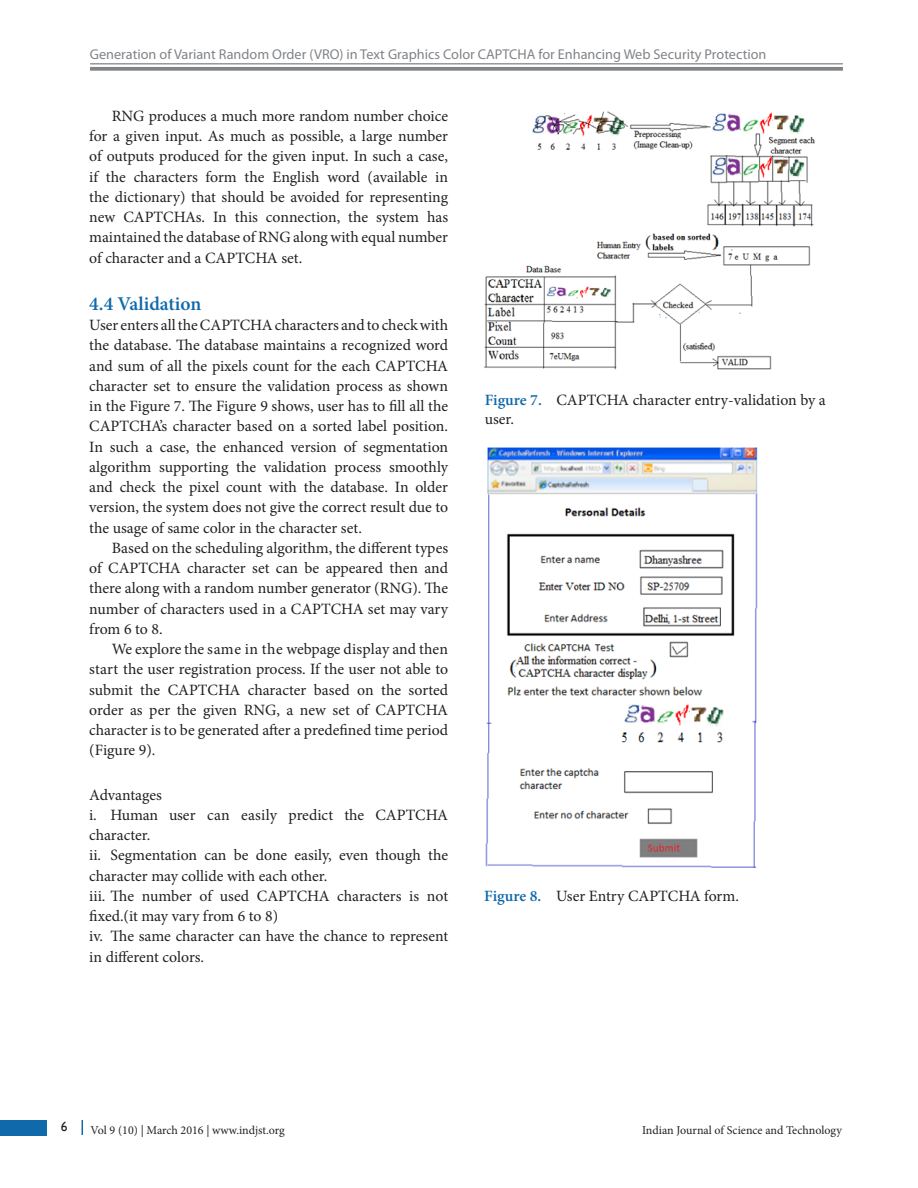
<style>
.page{position:relative;width:918px;height:1188px;background:#fff}
.page>*{position:absolute;margin:0;border:0;box-sizing:border-box;transform-origin:0 0}
.Body_SubHead1{font:600 19.5px "Minion Pro";color:#0f69ab}
.Body_Text{font:15.75px/20.2px "Minion Pro";color:#231f20}
.Body_Text_Ind_L{font:15.75px/20.2px "Minion Pro";color:#231f20;text-align:justify}
.Body_Text_Ind_F{font:15.75px/20.2px "Minion Pro";color:#231f20;text-align:justify}
.t1{font:14.25px "Myriad Pro";color:#818487}
.t2{font:13.5px "Gill Sans";color:#231f20}
.t3{font:12px "Minion Pro";letter-spacing:-.005em;color:#231f20}
.s1{font-weight:600;color:#0f69ab}
</style>
<div class="page">
<div style="left:0;top:1120px;width:47px;height:15px;background:#0f69ab"></div>
<svg style="left:82px;top:1120px;width:1px;height:15px"></svg>
<hr style="left:90px;top:63px;width:753px;height:1px;background:#818487">
<svg style="left:90px;top:67px;width:753px;height:4px;background:#8a8d90"></svg>
<img style="left:484px;top:111px;width:331px;height:259px">
<img style="left:485px;top:447px;width:273px;height:420px">
<p class="t1" style="left:90px;top:46px;width:678px">Generation of Variant Random Order (VRO) in Text Graphics Color CAPTCHA for Enhancing Web Security Protection</p>
<p class="Body_Text_Ind_L" style="left:89px;top:106px;width:360px;text-indent:23px">RNG produces a much more random number choice for a given input. As much as possible, a large number of outputs produced for the given input. In such a case, if the characters form the English word (available in the dictionary) that should be avoided for representing new CAPTCHAs. In this connection, the system has maintained the database of RNG along with equal number of character and a CAPTCHA set.</p>
<p class="Body_SubHead1" style="left:89px;top:290px;width:114px">4.4 Validation</p>
<p class="Body_Text" style="left:89px;top:315px;width:360px;text-align:justify">User enters all the CAPTCHA characters and to check with the database. The database maintains a recognized word and sum of all the pixels count for the each CAPTCHA character set to ensure the validation process as shown in the Figure 7. The Figure 9 shows, user has to fill all the CAPTCHA’s character based on a sorted label position.<br>In such a case, the enhanced version of segmentation algorithm supporting the validation process smoothly and check the pixel count with the database. In older version, the system does not give the correct result due to the usage of same color in the character set.</p>
<p class="Body_Text_Ind_F" style="left:89px;top:538px;width:360px;text-indent:23px">Based on the scheduling algorithm, the different types of CAPTCHA character set can be appeared then and there along with a random number generator (RNG). The number of characters used in a CAPTCHA set may vary from 6 to 8.</p>
<p class="Body_Text_Ind_L" style="left:89px;top:639px;width:360px;text-indent:23px">We explore the same in the webpage display and then start the user registration process. If the user not able to submit the CAPTCHA character based on the sorted order as per the given RNG, a new set of CAPTCHA character is to be generated after a predefined time period (Figure 9).</p>
<p class="Body_Text" style="left:89px;top:785px;width:74px">Advantages</p>
<p class="Body_Text" style="left:89px;top:805px;width:360px">i. Human user can easily predict the CAPTCHA character.</p>
<p class="Body_Text" style="left:89px;top:845px;width:360px">ii. Segmentation can be done easily, even though the character may collide with each other.</p>
<p class="Body_Text" style="left:89px;top:886px;width:360px">iii. The number of used CAPTCHA characters is not fixed.(it may vary from 6 to 8)</p>
<p class="Body_Text" style="left:89px;top:926px;width:360px">iv. The same character can have the chance to represent in different colors.</p>
<p class="Body_Text" style="left:485px;top:391px;width:343px;line-height:18.9px"><span class="s1">Figure 7.</span> CAPTCHA character entry-validation by a user.</p>
<p class="Body_Text" style="left:484px;top:886px;width:256px"><span class="s1">Figure 8.</span> User Entry CAPTCHA form.</p>
<p class="t2" style="left:61px;top:1119px;width:8px">6</p>
<p class="t3" style="left:91px;top:1122px;width:196px">Vol 9 (10) | March 2016 | www.indjst.org</p>
<p class="t3" style="left:642px;top:1122px;width:201px">Indian Journal of Science and Technology</p>
</div>
